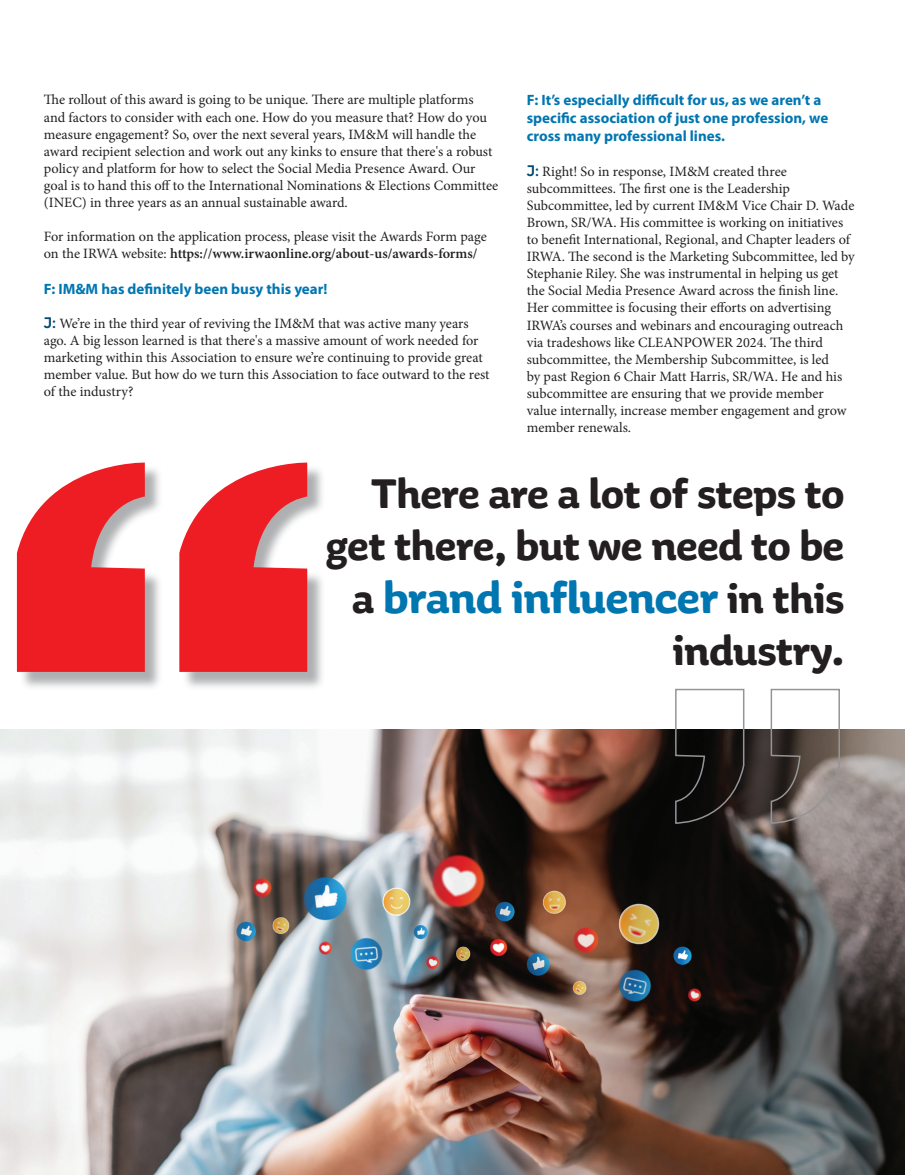
<style>
.page{position:relative;width:905px;height:1175px;background:#fff}
.page>*{position:absolute;margin:0;border:0;box-sizing:border-box;transform-origin:0 0}
.t1{font:700 46.5px "Aniuk";letter-spacing:-.01em;color:#0076b1}
.t2{font:700 43.5px/52.5px "Aniuk";letter-spacing:-.01em;color:#231f20;text-align:right}
.BodyCopy{font:700 15px/18px "Myriad Pro";color:#0076b1}
.BodyCopy-2{font:14.25px/17.1px "Minion Pro";letter-spacing:-.005em;color:#231f20}
.s1{font-weight:600}
.s2{font-family:"Cy";font-weight:700;color:#014a73}
.s3{font-size:43.5px;color:#231f20}
</style>
<div class="page">
<img style="left:0;top:729px;width:904px;height:445px">
<div style="left:19px;top:465px;width:307px;height:225px;background:#939598;opacity:.75"></div>
<svg style="left:17px;top:462px;width:128px;height:210px"></svg>
<svg style="left:179px;top:462px;width:128px;height:210px"></svg>
<svg style="left:769px;top:688px;width:71px;height:136px"></svg>
<svg style="left:674px;top:688px;width:71px;height:136px"></svg>
<p class="BodyCopy-2" style="left:44px;top:91px;width:456px">The rollout of this award is going to be unique. There are multiple platforms and factors to consider with each one. How do you measure that? How do you measure engagement? So, over the next several years, IM&amp;M will handle the award recipient selection and work out any kinks to ensure that there's a robust policy and platform for how to select the Social Media Presence Award. Our goal is to hand this off to the International Nominations &amp; Elections Committee (INEC) in three years as an annual sustainable award.</p>
<p class="BodyCopy-2" style="left:44px;top:228px;width:444px">For information on the application process, please visit the Awards Form page on the IRWA website: <span class="s1">https://www.irwaonline.org/about-us/awards-forms/</span></p>
<p class="BodyCopy" style="left:44px;top:279px;width:285px">F: IM&amp;M has definitely been busy this year!</p>
<p class="BodyCopy-2" style="left:44px;top:315px;width:447px"><span class="s2">J:</span> We’re in the third year of reviving the IM&amp;M that was active many years ago. A big lesson learned is that there's a massive amount of work needed for marketing within this Association to ensure we’re continuing to provide great member value. But how do we turn this Association to face outward to the rest of the industry?</p>
<p class="BodyCopy" style="left:526px;top:91px;width:303px">F: It’s especially difficult for us, as we aren’t a specific association of just one profession, we cross many professional lines.</p>
<p class="BodyCopy-2" style="left:526px;top:162px;width:329px"><span class="s2">J:</span> Right! So in response, IM&amp;M created three subcommittees. The first one is the Leadership Subcommittee, led by current IM&amp;M Vice Chair D. Wade Brown, SR/WA. His committee is working on initiatives to benefit International, Regional, and Chapter leaders of IRWA. The second is the Marketing Subcommittee, led by Stephanie Riley. She was instrumental in helping us get the Social Media Presence Award across the finish line.<br>Her committee is focusing their efforts on advertising IRWA’s courses and webinars and encouraging outreach via tradeshows like CLEANPOWER 2024. The third subcommittee, the Membership Subcommittee, is led<br>by past Region 6 Chair Matt Harris, SR/WA. He and his subcommittee are ensuring that we provide member value internally, increase member engagement and grow member renewals.</p>
<p class="t2" style="left:326px;top:467px;width:519px">There are a lot of steps to get there, but we need to be</p>
<p class="t1" style="left:352px;top:569px;width:494px"><span class="s3">a</span> brand influencer <span class="s3">in this</span></p>
<p class="t2" style="left:672px;top:624px;width:173px">industry.</p>
</div>
